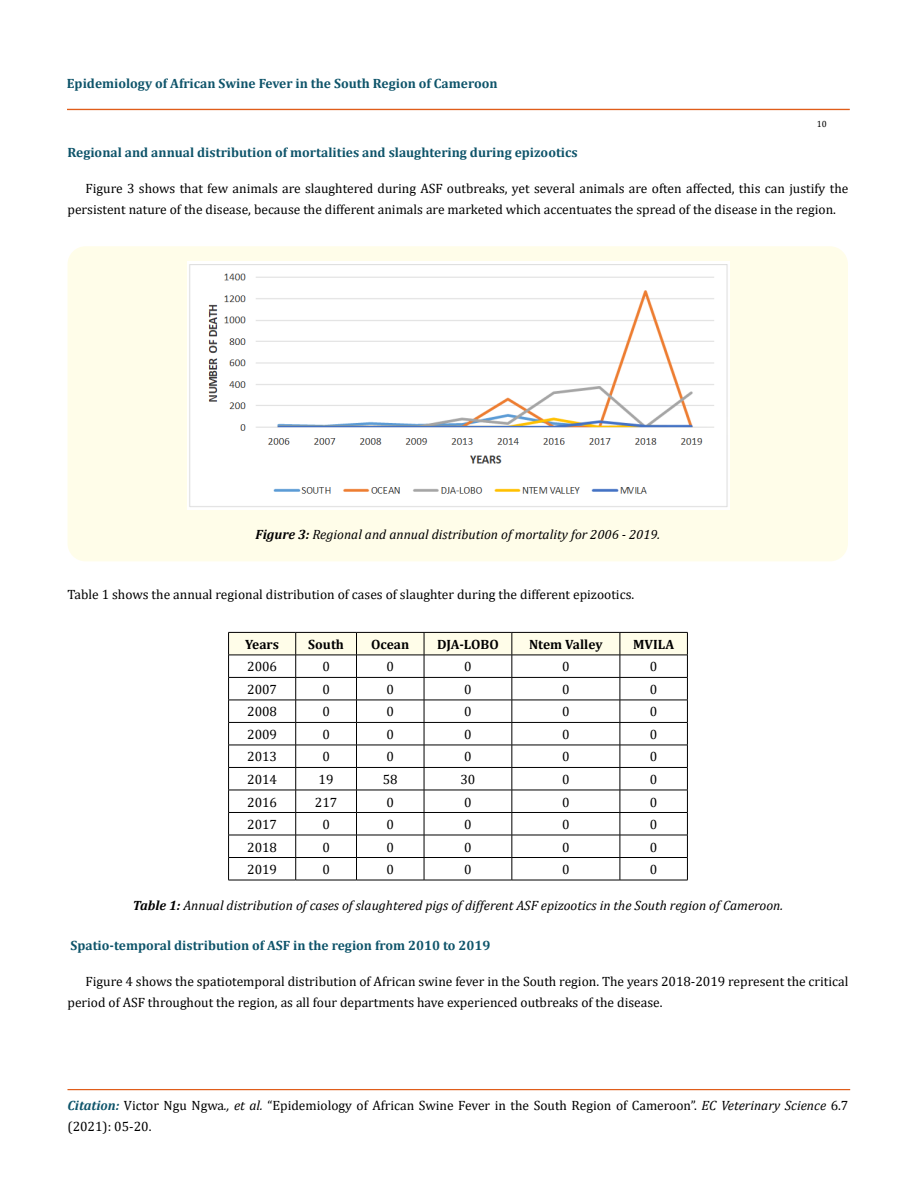
<style>
.page{position:relative;width:917px;height:1190px;background:#fff}
.page>*{position:absolute;margin:0;border:0;box-sizing:border-box;transform-origin:0 0}
.t1{font:13.5px/21px "Cambria";color:#000}
.t2{font:700 13.5px "Cambria";color:#0e546a}
.t3{font:italic 13.5px "Cambria";color:#000}
.t4{font:700 13.5px "Cambria";color:#000}
.t5{font:9px "Cambria";color:#000}
.s1{font-weight:700}
.s2{font-weight:700;font-style:italic;color:#0e546a}
.s3{font-style:italic}
</style>
<div class="page">
<div style="left:67px;top:109px;width:782px;height:1px;border:1px solid #e05d1a"></div>
<div style="left:68px;top:1089px;width:781px;height:1px;border:1px solid #e05d1a"></div>
<div style="left:68px;top:246px;width:780px;height:315px;background:#fffde9;border-radius:18px"></div>
<img style="left:187px;top:261px;width:542px;height:248px">
<svg style="left:228px;top:632px;width:460px;height:247px"></svg>
<hr style="left:228px;top:879px;width:68px;height:1px;background:#000">
<hr style="left:296px;top:879px;width:60px;height:1px;background:#000">
<hr style="left:356px;top:879px;width:68px;height:1px;background:#000">
<hr style="left:424px;top:879px;width:88px;height:1px;background:#000">
<hr style="left:512px;top:879px;width:108px;height:1px;background:#000">
<hr style="left:620px;top:879px;width:67px;height:1px;background:#000">
<p class="t2" style="left:67px;top:74px;width:432px">Epidemiology of African Swine Fever in the South Region of Cameroon</p>
<p class="t5" style="left:816px;top:118px;width:11px">10</p>
<p class="t2" style="left:68px;top:143px;width:511px">Regional and annual distribution of mortalities and slaughtering during epizootics</p>
<p class="t1" style="left:68px;top:178px;width:782px;text-indent:18px">Figure 3 shows that few animals are slaughtered during ASF outbreaks, yet several animals are often affected, this can justify the persistent nature of the disease, because the different animals are marketed which accentuates the spread of the disease in the region.</p>
<p class="t3" style="left:255px;top:525px;width:406px"><span class="s1">Figure 3:</span> Regional and annual distribution of mortality for 2006 - 2019.</p>
<p class="t1" style="left:68px;top:583px;width:568px">Table 1 shows the annual regional distribution of cases of slaughter during the different epizootics.</p>
<p class="t4" style="left:245px;top:635px;width:35px">Years</p>
<p class="t4" style="left:308px;top:635px;width:37px">South</p>
<p class="t4" style="left:371px;top:635px;width:40px">Ocean</p>
<p class="t4" style="left:437px;top:635px;width:63px">DJA-LOBO</p>
<p class="t4" style="left:529px;top:635px;width:75px">Ntem Valley</p>
<p class="t4" style="left:633px;top:635px;width:42px">MVILA</p>
<p class="t1" style="left:247px;top:656px;width:31px">2006</p>
<p class="t1" style="left:322px;top:656px;width:9px">0</p>
<p class="t1" style="left:386px;top:656px;width:9px">0</p>
<p class="t1" style="left:464px;top:656px;width:9px">0</p>
<p class="t1" style="left:562px;top:656px;width:9px">0</p>
<p class="t1" style="left:650px;top:656px;width:9px">0</p>
<p class="t1" style="left:247px;top:678px;width:31px">2007</p>
<p class="t1" style="left:322px;top:678px;width:9px">0</p>
<p class="t1" style="left:386px;top:678px;width:9px">0</p>
<p class="t1" style="left:464px;top:678px;width:9px">0</p>
<p class="t1" style="left:562px;top:678px;width:9px">0</p>
<p class="t1" style="left:650px;top:678px;width:9px">0</p>
<p class="t1" style="left:247px;top:701px;width:31px">2008</p>
<p class="t1" style="left:322px;top:701px;width:9px">0</p>
<p class="t1" style="left:386px;top:701px;width:9px">0</p>
<p class="t1" style="left:464px;top:701px;width:9px">0</p>
<p class="t1" style="left:562px;top:701px;width:9px">0</p>
<p class="t1" style="left:650px;top:701px;width:9px">0</p>
<p class="t1" style="left:247px;top:723px;width:31px">2009</p>
<p class="t1" style="left:322px;top:723px;width:9px">0</p>
<p class="t1" style="left:386px;top:723px;width:9px">0</p>
<p class="t1" style="left:464px;top:723px;width:9px">0</p>
<p class="t1" style="left:562px;top:723px;width:9px">0</p>
<p class="t1" style="left:650px;top:723px;width:9px">0</p>
<p class="t1" style="left:247px;top:746px;width:31px">2013</p>
<p class="t1" style="left:322px;top:746px;width:9px">0</p>
<p class="t1" style="left:386px;top:746px;width:9px">0</p>
<p class="t1" style="left:464px;top:746px;width:9px">0</p>
<p class="t1" style="left:562px;top:746px;width:9px">0</p>
<p class="t1" style="left:650px;top:746px;width:9px">0</p>
<p class="t1" style="left:247px;top:769px;width:31px">2014</p>
<p class="t1" style="left:318px;top:769px;width:16px">19</p>
<p class="t1" style="left:383px;top:769px;width:16px">58</p>
<p class="t1" style="left:460px;top:769px;width:16px">30</p>
<p class="t1" style="left:562px;top:769px;width:9px">0</p>
<p class="t1" style="left:650px;top:769px;width:9px">0</p>
<p class="t1" style="left:247px;top:791px;width:31px">2016</p>
<p class="t1" style="left:315px;top:791px;width:24px">217</p>
<p class="t1" style="left:386px;top:791px;width:9px">0</p>
<p class="t1" style="left:464px;top:791px;width:9px">0</p>
<p class="t1" style="left:562px;top:791px;width:9px">0</p>
<p class="t1" style="left:650px;top:791px;width:9px">0</p>
<p class="t1" style="left:247px;top:814px;width:31px">2017</p>
<p class="t1" style="left:322px;top:814px;width:9px">0</p>
<p class="t1" style="left:386px;top:814px;width:9px">0</p>
<p class="t1" style="left:464px;top:814px;width:9px">0</p>
<p class="t1" style="left:562px;top:814px;width:9px">0</p>
<p class="t1" style="left:650px;top:814px;width:9px">0</p>
<p class="t1" style="left:247px;top:836px;width:31px">2018</p>
<p class="t1" style="left:322px;top:836px;width:9px">0</p>
<p class="t1" style="left:386px;top:836px;width:9px">0</p>
<p class="t1" style="left:464px;top:836px;width:9px">0</p>
<p class="t1" style="left:562px;top:836px;width:9px">0</p>
<p class="t1" style="left:650px;top:836px;width:9px">0</p>
<p class="t1" style="left:247px;top:859px;width:31px">2019</p>
<p class="t1" style="left:322px;top:859px;width:9px">0</p>
<p class="t1" style="left:386px;top:859px;width:9px">0</p>
<p class="t1" style="left:464px;top:859px;width:9px">0</p>
<p class="t1" style="left:562px;top:859px;width:9px">0</p>
<p class="t1" style="left:650px;top:859px;width:9px">0</p>
<p class="t3" style="left:133px;top:895px;width:652px"><span class="s1">Table 1:</span> Annual distribution of cases of slaughtered pigs of different ASF epizootics in the South region of Cameroon.</p>
<p class="t2" style="left:70px;top:935px;width:421px">Spatio-temporal distribution of ASF in the region from 2010 to 2019</p>
<p class="t1" style="left:68px;top:970px;width:782px;text-indent:18px">Figure 4 shows the spatiotemporal distribution of African swine fever in the South region. The years 2018-2019 represent the critical period of ASF throughout the region, as all four departments have experienced outbreaks of the disease.</p>
<p class="t1" style="left:68px;top:1094px;width:782px"><span class="s2">Citation:</span> Victor Ngu Ngwa<span class="s3">., et al.</span> “Epidemiology of African Swine Fever in the South Region of Cameroon”. <span class="s3">EC Veterinary Science</span> 6.7 (2021): 05-20.</p>
</div>
